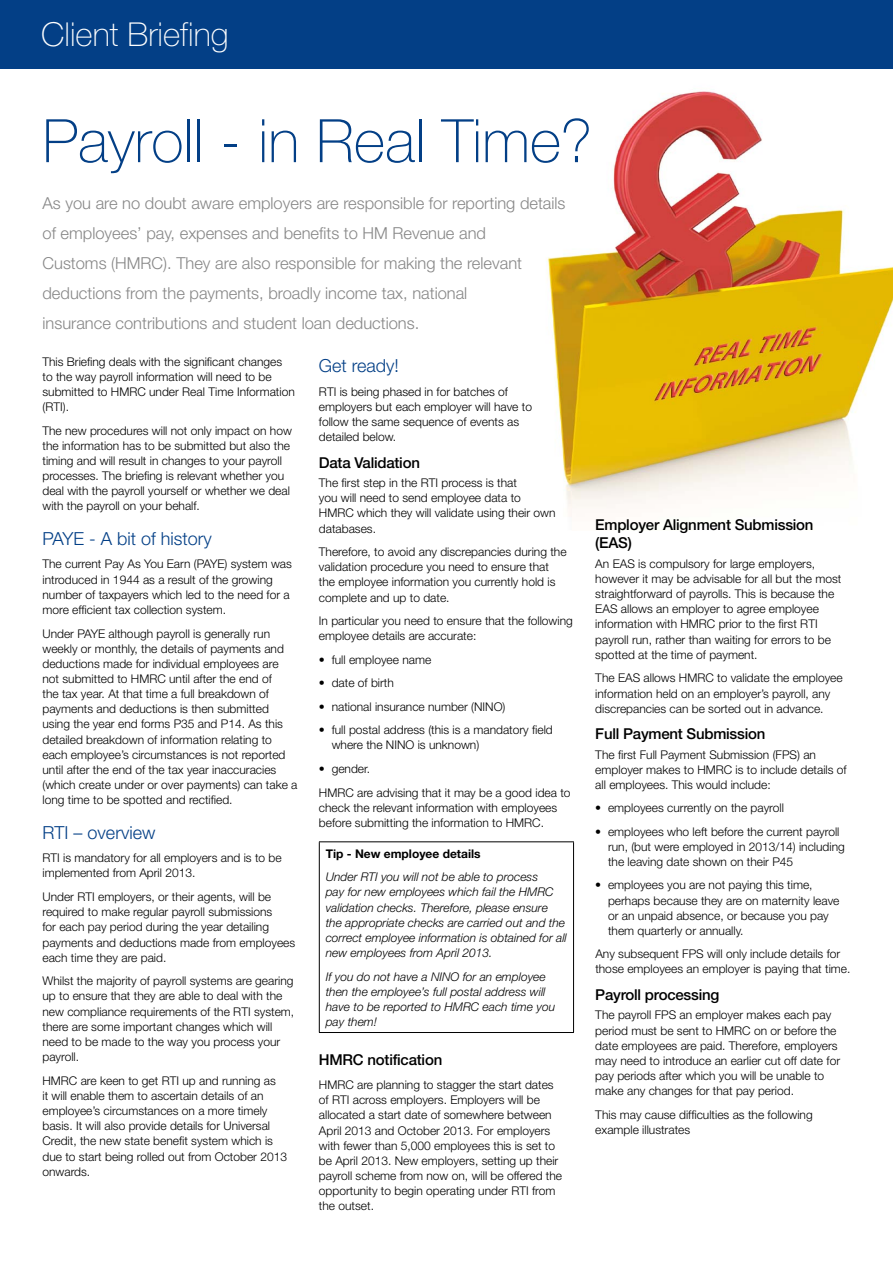
<style>
.page{position:relative;width:893px;height:1263px;background:#fff}
.page>*{position:absolute;margin:0;border:0;box-sizing:border-box;transform-origin:0 0}
.t1{font:100 60px "Helvetica Neue";color:#033f86}
.t2{font:100 33px "Helvetica Neue";color:#fff}
.t3{font:300 18px "Helvetica Neue";color:#033f86}
.t4{font:300 16.5px/30px "Helvetica Neue";color:#878787}
.t5{font:500 15px/18px "Helvetica Neue";letter-spacing:-.015em;color:#000}
.t6{font:300 12px/15.1px "Helvetica Neue";color:#000}
.t7{font:italic 300 12px/15.1px "Helvetica Neue";color:#000}
.t8{font:700 12px "Helvetica Neue";color:#000}
</style>
<div class="page">
<img style="left:522px;top:68px;width:371px;height:449px">
<hr style="left:319px;top:841px;width:255px;height:1px;background:#000">
<hr style="left:319px;top:842px;width:1px;height:190px;background:#000">
<hr style="left:573px;top:842px;width:1px;height:190px;background:#000">
<hr style="left:319px;top:1032px;width:255px;height:1px;background:#000">
<div style="left:0;top:0;width:893px;height:68px;background:#033f86"></div>
<h2 class="t2" style="left:41px;top:16px;width:189px">Client Briefing</h2>
<h1 class="t1" style="left:43px;top:107px;width:551px">Payroll - in Real Time?</h1>
<p class="t4" style="left:43px;top:188px;width:525px">As you are no doubt aware employers are responsible for reporting details of employees’ pay, expenses and benefits to HM Revenue and<br>Customs (HMRC). They are also responsible for making the relevant deductions from the payments, broadly income tax, national<br>insurance contributions and student loan deductions.</p>
<p class="t6" style="left:43px;top:353px;width:254px">This Briefing deals with the significant changes to the way payroll information will need to be submitted to HMRC under Real Time Information (RTI).</p>
<p class="t6" style="left:43px;top:423px;width:251px">The new procedures will not only impact on how the information has to be submitted but also the timing and will result in changes to your payroll processes. The briefing is relevant whether you deal with the payroll yourself or whether we deal with the payroll on your behalf.</p>
<h3 class="t3" style="left:43px;top:527px;width:171px">PAYE - A bit of history</h3>
<p class="t6" style="left:43px;top:556px;width:251px">The current Pay As You Earn (PAYE) system was introduced in 1944 as a result of the growing number of taxpayers which led to the need for a more efficient tax collection system.</p>
<p class="t6" style="left:43px;top:625px;width:256px">Under PAYE although payroll is generally run weekly or monthly, the details of payments and deductions made for individual employees are not submitted to HMRC until after the end of<br>the tax year. At that time a full breakdown of payments and deductions is then submitted using the year end forms P35 and P14. As this detailed breakdown of information relating to each employee’s circumstances is not reported until after the end of the tax year inaccuracies (which create under or over payments) can take a long time to be spotted and rectified.</p>
<h3 class="t3" style="left:43px;top:821px;width:114px">RTI – overview</h3>
<p class="t6" style="left:43px;top:850px;width:241px">RTI is mandatory for all employers and is to be implemented from April 2013.</p>
<p class="t6" style="left:43px;top:889px;width:254px">Under RTI employers, or their agents, will be required to make regular payroll submissions<br>for each pay period during the year detailing payments and deductions made from employees each time they are paid.</p>
<p class="t6" style="left:43px;top:973px;width:253px">Whilst the majority of payroll systems are gearing up to ensure that they are able to deal with the new compliance requirements of the RTI system, there are some important changes which will need to be made to the way you process your payroll.</p>
<p class="t6" style="left:43px;top:1072px;width:246px">HMRC are keen to get RTI up and running as<br>it will enable them to ascertain details of an employee’s circumstances on a more timely basis. It will also provide details for Universal Credit, the new state benefit system which is due to start being rolled out from October 2013 onwards.</p>
<h3 class="t3" style="left:319px;top:355px;width:82px">Get ready!</h3>
<p class="t6" style="left:319px;top:384px;width:215px">RTI is being phased in for batches of employers but each employer will have to follow the same sequence of events as detailed below.</p>
<p class="t5" style="left:319px;top:453px;width:103px">Data Validation</p>
<p class="t6" style="left:319px;top:475px;width:238px">The first step in the RTI process is that<br>you will need to send employee data to HMRC which they will validate using their own databases.</p>
<p class="t6" style="left:319px;top:544px;width:249px">Therefore, to avoid any discrepancies during the validation procedure you need to ensure that the employee information you currently hold is complete and up to date.</p>
<p class="t6" style="left:319px;top:613px;width:255px">In particular you need to ensure that the following employee details are accurate:</p>
<p class="t6" style="left:319px;top:652px;width:114px">• full employee name</p>
<p class="t6" style="left:319px;top:675px;width:76px">• date of birth</p>
<p class="t6" style="left:319px;top:699px;width:188px">• national insurance number (NINO)</p>
<p class="t6" style="left:332px;top:722px;width:223px;text-indent:-13px">• full postal address (this is a mandatory field where the NINO is unknown)</p>
<p class="t6" style="left:319px;top:756px;width:253px;line-height:23.7px">• gender.<br>HMRC are advising that it may be a good idea to</p>
<p class="t6" style="left:319px;top:800px;width:240px">check the relevant information with employees before submitting the information to HMRC.</p>
<p class="t8" style="left:326px;top:846px;width:157px">Tip - New employee details</p>
<p class="t7" style="left:326px;top:869px;width:243px">Under RTI you will not be able to process<br>pay for new employees which fail the HMRC validation checks. Therefore, please ensure the appropriate checks are carried out and the correct employee information is obtained for all new employees from April 2013.</p>
<p class="t7" style="left:326px;top:968px;width:231px">If you do not have a NINO for an employee then the employee’s full postal address will have to be reported to HMRC each time you pay them!</p>
<p class="t5" style="left:319px;top:1051px;width:125px">HMRC notification</p>
<p class="t6" style="left:319px;top:1077px;width:245px">HMRC are planning to stagger the start dates of RTI across employers. Employers will be allocated a start date of somewhere between April 2013 and October 2013. For employers with fewer than 5,000 employees this is set to be April 2013. New employers, setting up their payroll scheme from now on, will be offered the opportunity to begin operating under RTI from the outset.</p>
<p class="t5" style="left:595px;top:516px;width:220px">Employer Alignment Submission (EAS)</p>
<p class="t6" style="left:595px;top:556px;width:248px">An EAS is compulsory for large employers, however it may be advisable for all but the most straightforward of payrolls. This is because the EAS allows an employer to agree employee information with HMRC prior to the first RTI payroll run, rather than waiting for errors to be spotted at the time of payment.</p>
<p class="t6" style="left:595px;top:670px;width:249px">The EAS allows HMRC to validate the employee information held on an employer’s payroll, any discrepancies can be sorted out in advance.</p>
<p class="t5" style="left:595px;top:725px;width:172px">Full Payment Submission</p>
<p class="t6" style="left:595px;top:746px;width:253px">The first Full Payment Submission (FPS) an employer makes to HMRC is to include details of all employees. This would include:</p>
<p class="t6" style="left:595px;top:800px;width:190px">• employees currently on the payroll</p>
<p class="t6" style="left:608px;top:824px;width:238px;text-indent:-13px">• employees who left before the current payroll run, (but were employed in 2013/14) including the leaving date shown on their P45</p>
<p class="t6" style="left:608px;top:877px;width:233px;text-indent:-13px">• employees you are not paying this time, perhaps because they are on maternity leave or an unpaid absence, or because you pay them quarterly or annually.</p>
<p class="t6" style="left:595px;top:946px;width:257px">Any subsequent FPS will only include details for those employees an employer is paying that time.</p>
<p class="t5" style="left:595px;top:985px;width:126px">Payroll processing</p>
<p class="t6" style="left:595px;top:1007px;width:246px">The payroll FPS an employer makes each pay period must be sent to HMRC on or before the date employees are paid. Therefore, employers may need to introduce an earlier cut off date for pay periods after which you will be unable to make any changes for that pay period.</p>
<p class="t6" style="left:595px;top:1107px;width:219px">This may cause difficulties as the following example illustrates</p>
</div>
